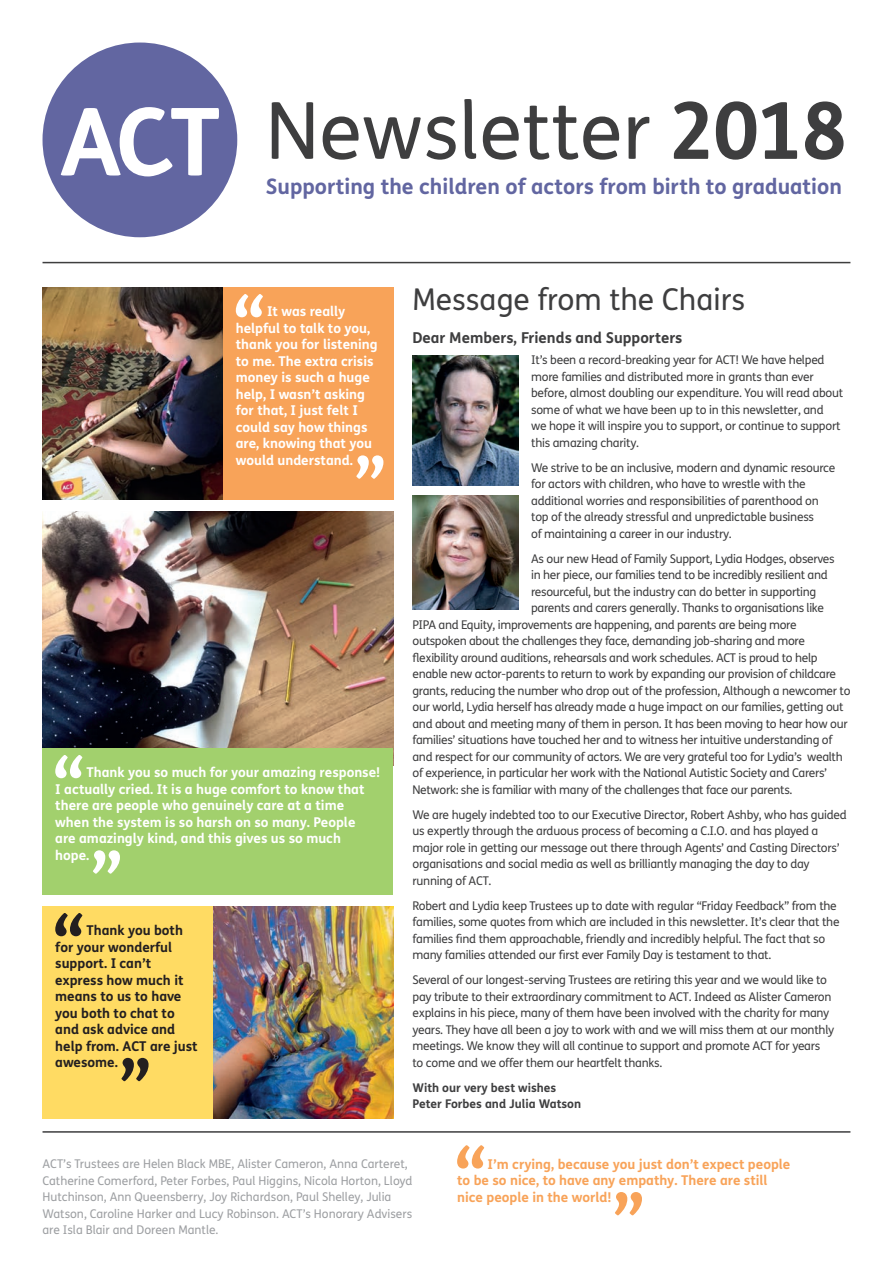
<style>
.page{position:relative;width:893px;height:1263px;background:#fff}
.page>*{position:absolute;margin:0;border:0;box-sizing:border-box;transform-origin:0 0}
.t1{font:78.75px "FS Me";color:#3e3e3f}
.t2{font:30px "FS Me";color:#3e3e3f}
.t3{font:700 21.3px "FS Me";color:#6266a1}
.t4{font:700 15px "FS Me";color:#3e3e3f}
.t5{font:700 13.5px/16.5px "FS Me";color:#fff}
.t6{font:700 13.5px/16.5px "FS Me";color:#231f20}
.t7{font:700 13.5px/16.5px "FS Me";color:#f8a359}
.t8{font:12px/16.5px "FS Me";letter-spacing:-.02em;color:#3e3e3f}
.t9{font:12px/16.5px "FS Me";color:#9d9fa2}
.t10{font:700 12px/16.5px "FS Me";color:#3e3e3f}
.s1{font-weight:700}
</style>
<div class="page">
<div style="left:0;top:1230px;width:20px;height:33px;background:#fbfdfe"></div>
<img style="left:412px;top:355px;width:106px;height:131px">
<img style="left:412px;top:496px;width:106px;height:113px">
<img style="left:43px;top:287px;width:180px;height:213px">
<img style="left:213px;top:906px;width:180px;height:212px">
<div style="left:223px;top:287px;width:170px;height:213px;background:#f8a359"></div>
<svg style="left:236px;top:294px;width:27px;height:23px"></svg>
<svg style="left:356px;top:455px;width:27px;height:24px"></svg>
<div style="left:43px;top:906px;width:170px;height:212px;background:#ffdb63"></div>
<svg style="left:55px;top:913px;width:27px;height:23px"></svg>
<svg style="left:121px;top:1058px;width:28px;height:23px"></svg>
<svg style="left:457px;top:1145px;width:27px;height:23px"></svg>
<svg style="left:615px;top:1192px;width:27px;height:23px"></svg>
<hr style="left:43px;top:262px;width:807px;height:1px;background:#3e3e3f">
<hr style="left:43px;top:1131px;width:807px;height:2px;background:#3e3e3f">
<svg style="left:43px;top:43px;width:194px;height:194px"></svg>
<img style="left:43px;top:511px;width:350px;height:237px">
<div style="left:43px;top:748px;width:350px;height:146px;background:#a2d06d"></div>
<svg style="left:55px;top:755px;width:27px;height:23px"></svg>
<svg style="left:93px;top:850px;width:27px;height:24px"></svg>
<h1 class="t1" style="left:266px;top:77px;width:583px">Newsletter <span class="s1">2018</span></h1>
<h3 class="t3" style="left:266px;top:170px;width:578px">Supporting the children of actors from birth to graduation</h3>
<p class="t5" style="left:236px;top:303px;width:143px;text-indent:31px">It was really helpful to talk to you, thank you for listening to me. The extra crisis money is such a huge help, I wasn’t asking for that, I just felt I could say how things are, knowing that you would understand.</p>
<p class="t5" style="left:55px;top:764px;width:327px;text-indent:31px">Thank you so much for your amazing response!<br>I actually cried. It is a huge comfort to know that there are people who genuinely care at a time when the system is so harsh on so many. People<br>are amazingly kind, and this gives us so much<br>hope.</p>
<p class="t6" style="left:55px;top:922px;width:144px;text-indent:31px">Thank you both for your wonderful support. I can’t express how much it means to us to have you both to chat to and ask advice and help from. ACT are just awesome.</p>
<h2 class="t2" style="left:412px;top:278px;width:334px">Message from the Chairs</h2>
<p class="t4" style="left:412px;top:326px;width:271px">Dear Members, Friends and Supporters</p>
<p class="t8" style="left:531px;top:351px;width:314px">It’s been a record-breaking year for ACT! We have helped more families and distributed more in grants than ever before, almost doubling our expenditure. You will read about some of what we have been up to in this newsletter, and<br>we hope it will inspire you to support, or continue to support this amazing charity.</p>
<p class="t8" style="left:531px;top:459px;width:306px">We strive to be an inclusive, modern and dynamic resource for actors with children, who have to wrestle with the additional worries and responsibilities of parenthood on top of the already stressful and unpredictable business<br>of maintaining a career in our industry.</p>
<p class="t8" style="left:531px;top:550px;width:305px">As our new Head of Family Support, Lydia Hodges, observes</p>
<p class="t8" style="left:531px;top:566px;width:298px">in her piece, our families tend to be incredibly resilient and</p>
<p class="t8" style="left:531px;top:583px;width:287px">resourceful, but the industry can do better in supporting</p>
<p class="t8" style="left:531px;top:599px;width:294px">parents and carers generally. Thanks to organisations like</p>
<p class="t8" style="left:412px;top:616px;width:386px">PIPA and Equity, improvements are happening, and parents are being more</p>
<p class="t8" style="left:412px;top:632px;width:394px">outspoken about the challenges they face, demanding job-sharing and more</p>
<p class="t8" style="left:412px;top:649px;width:407px">flexibility around auditions, rehearsals and work schedules. ACT is proud to help</p>
<p class="t8" style="left:412px;top:665px;width:425px">enable new actor-parents to return to work by expanding our provision of childcare</p>
<p class="t8" style="left:412px;top:682px;width:439px">grants, reducing the number who drop out of the profession, Although a newcomer to</p>
<p class="t8" style="left:412px;top:698px;width:433px">our world, Lydia herself has already made a huge impact on our families, getting out</p>
<p class="t8" style="left:412px;top:715px;width:437px">and about and meeting many of them in person. It has been moving to hear how our</p>
<p class="t8" style="left:412px;top:731px;width:421px">families’ situations have touched her and to witness her intuitive understanding of</p>
<p class="t8" style="left:412px;top:748px;width:432px">and respect for our community of actors. We are very grateful too for Lydia’s wealth</p>
<p class="t8" style="left:412px;top:764px;width:416px">of experience, in particular her work with the National Autistic Society and Carers’</p>
<p class="t8" style="left:412px;top:781px;width:382px">Network: she is familiar with many of the challenges that face our parents.</p>
<p class="t8" style="left:412px;top:806px;width:436px">We are hugely indebted too to our Executive Director, Robert Ashby, who has guided us expertly through the arduous process of becoming a C.I.O. and has played a major role in getting our message out there through Agents’ and Casting Directors’ organisations and social media as well as brilliantly managing the day to day running of ACT.</p>
<p class="t8" style="left:412px;top:897px;width:429px">Robert and Lydia keep Trustees up to date with regular “Friday Feedback” from the families, some quotes from which are included in this newsletter. It’s clear that the families find them approachable, friendly and incredibly helpful. The fact that so many families attended our first ever Family Day is testament to that.</p>
<p class="t8" style="left:412px;top:971px;width:423px">Several of our longest-serving Trustees are retiring this year and we would like to pay tribute to their extraordinary commitment to ACT. Indeed as Alister Cameron explains in his piece, many of them have been involved with the charity for many years. They have all been a joy to work with and we will miss them at our monthly meetings. We know they will all continue to support and promote ACT for years to come and we offer them our heartfelt thanks.</p>
<p class="t10" style="left:412px;top:1078px;width:170px">With our very best wishes<br>Peter Forbes and Julia Watson</p>
<p class="t9" style="left:43px;top:1155px;width:371px">ACT’s Trustees are Helen Black MBE, Alister Cameron, Anna Carteret, Catherine Comerford, Peter Forbes, Paul Higgins, Nicola Horton, Lloyd Hutchinson, Ann Queensberry, Joy Richardson, Paul Shelley, Julia Watson, Caroline Harker and Lucy Robinson. ACT’s Honorary Advisers are Isla Blair and Doreen Mantle.</p>
<p class="t7" style="left:457px;top:1155px;width:335px;text-indent:30px">I’m crying, because you just don’t expect people to be so nice, to have any empathy. There are still nice people in the world!</p>
</div>
